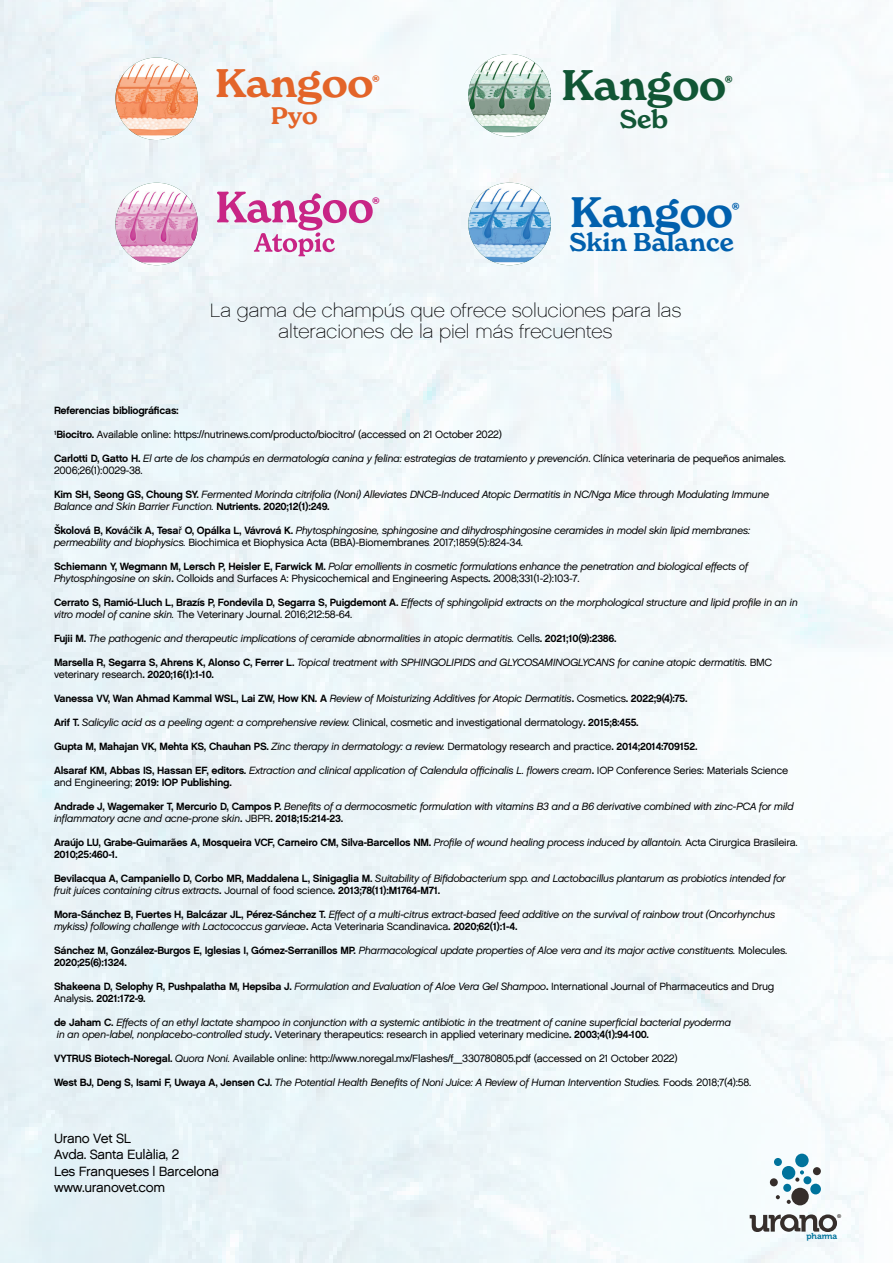
<style>
.page{position:relative;width:893px;height:1263px;background:#fff}
.page>*{position:absolute;margin:0;border:0;box-sizing:border-box;transform-origin:0 0}
.t1{font:600 42px "New Spirit";color:#115635}
.t2{font:600 41.7px "New Spirit";color:#0160ad}
.t3{font:600 39px "New Spirit";color:#e36429}
.t4{font:600 25.2px "New Spirit";color:#115635}
.t5{font:600 25.05px "New Spirit";color:#0160ad}
.t6{font:600 23.4px "New Spirit";color:#e36429}
.t7{font:19.5px/21px "Chalet Paris Nineteen Sixty";color:#000002;text-align:center}
.t8{font:13.5px/16.5px "Chalet London Nineteen Sixty";letter-spacing:-.025em;color:#000001}
.t9{font:700 11.25px "New Spirit";color:#0160ad}
.t10{font:700 11.25px "New Spirit";color:#115635}
.t11{font:10.5px/12px "Chalet Oblique London";letter-spacing:-.025em;color:#000001}
.t12{font:10.5px "Chalet London Nineteen Sixty";letter-spacing:-.025em;color:#000001}
.t13{font:10.5px/12px "Chalet New York Nineteen Sixty";letter-spacing:-.025em;color:#000001}
.t14{font:700 10.5px "New Spirit";color:#e36429}
.t15{font:700 10.5px "New Spirit";color:#c82585}
.t16{font:8.55px "Museo 700";color:#00739c}
.t17{font:5.4px "Museo 700";color:#362e2b}
.s1{font-family:"Chalet New York Nineteen Sixty"}
.s2{font-family:"Chalet London Nineteen Sixty"}
.s3{font-family:"Chalet Oblique London"}
.s4{font-family:"Chalet Paris Nineteen Sixty"}
</style>
<div class="page">
<img style="left:0;top:0;width:893px;height:1263px">
<img style="left:115px;top:58px;width:83px;height:82px;border-radius:41px">
<img style="left:115px;top:183px;width:83px;height:82px;border-radius:41px">
<svg style="left:217px;top:192px;width:156px;height:64px"></svg>
<img style="left:468px;top:54px;width:83px;height:82px;border-radius:41px">
<img style="left:468px;top:183px;width:83px;height:82px;border-radius:41px">
<div style="left:770px;top:1178px;width:8px;height:8px;background:#362e2b;border-radius:50%"></div>
<svg style="left:774px;top:1153px;width:47px;height:51px"></svg>
<svg style="left:750px;top:1214px;width:87px;height:18px"></svg>
<h3 class="t3" style="left:215px;top:59px;width:160px">Kangoo</h3>
<p class="t10" style="left:725px;top:73px;width:9px">®</p>
<h3 class="t6" style="left:271px;top:101px;width:48px">Pyo</h3>
<h1 class="t1" style="left:562px;top:59px;width:166px">Kangoo</h1>
<h3 class="t4" style="left:620px;top:104px;width:50px">Seb</h3>
<p class="t14" style="left:372px;top:72px;width:9px">®</p>
<p class="t15" style="left:372px;top:194px;width:9px">®</p>
<h2 class="t2" style="left:570px;top:186px;width:164px">Kangoo</h2>
<h3 class="t5" style="left:569px;top:226px;width:166px">Skin Balance</h3>
<p class="t9" style="left:732px;top:200px;width:9px">®</p>
<h3 class="t7" style="left:210px;top:299px;width:473px">La gama de champús que ofrece soluciones para las alteraciones de la piel más frecuentes</h3>
<p class="t13" style="left:54px;top:404px;width:126px">Referencias bibliográficas:</p>
<p class="t12" style="left:54px;top:428px;width:450px"><sup>1</sup><span class="s1">Biocitro.</span> Available online: https://nutrinews.com/producto/biocitro/ (accessed on 21 October 2022)</p>
<p class="t11" style="left:54px;top:452px;width:733px"><span class="s1">Carlotti D, Gatto H.</span> El arte de los champús en dermatología canina y felina: estrategias de tratamiento y prevención<span class="s2">. Clínica veterinaria de pequeños animales.</span></p>
<p class="t12" style="left:54px;top:464px;width:90px">2006;26(1):0029-38.</p>
<p class="t11" style="left:54px;top:488px;width:717px"><span class="s1">Kim SH, Seong GS, Choung SY.</span> Fermented Morinda citrifolia (Noni) Alleviates DNCB-Induced Atopic Dermatitis in NC/Nga Mice through Modulating Immune<br>Balance and Skin Barrier Function. <span class="s1">Nutrients. 2020;12(1):249.</span></p>
<p class="t11" style="left:54px;top:524px;width:698px"><span class="s1">Školová B, Ková</span><span class="s2">č</span><span class="s1">ik A, Tesa</span><span class="s2">ř</span> <span class="s1">O, Opálka L, Vávrová K.</span> Phytosphingosine, sphingosine and dihydrosphingosine ceramides in model skin lipid membranes:</p>
<p class="t12" style="left:54px;top:536px;width:470px"><span class="s3">permeability and biophysics.</span> Biochimica et Biophysica Acta (BBA)-Biomembranes<span class="s4">.</span> 2017;1859(5):824-34.</p>
<p class="t11" style="left:54px;top:560px;width:696px"><span class="s1">Schiemann Y, Wegmann M, Lersch P, Heisler E, Farwick M.</span> Polar emollients in cosmetic formulations enhance the penetration and biological effects of</p>
<p class="t12" style="left:54px;top:572px;width:527px"><span class="s3">Phytosphingosine on skin</span><span class="s1">.</span> Colloids and Surfaces A: Physicochemical and Engineering Aspects<span class="s1">.</span> 2008;331(1-2):103-7.</p>
<p class="t11" style="left:54px;top:596px;width:745px"><span class="s1">Cerrato S, Ramió-Lluch L, Brazís P, Fondevila D, Segarra S, Puigdemont A.</span> Effects of sphingolipid extracts on the morphological structure and lipid profile in an in</p>
<p class="t12" style="left:54px;top:608px;width:300px"><span class="s3">vitro model of canine skin.</span> The Veterinary Journal. 2016;212:58-64.</p>
<p class="t11" style="left:54px;top:632px;width:564px"><span class="s1">Fujii M.</span> The pathogenic and therapeutic implications of ceramide abnormalities in atopic dermatitis. <span class="s2">Cells</span><span class="s1">. 2021;10(9):2386.</span></p>
<p class="t11" style="left:54px;top:656px;width:720px"><span class="s1">Marsella R, Segarra S, Ahrens K, Alonso C, Ferrer L.</span> Topical treatment with SPHINGOLIPIDS and GLYCOSAMINOGLYCANS for canine atopic dermatitis. <span class="s2">BMC</span></p>
<p class="t12" style="left:54px;top:668px;width:161px">veterinary research<span class="s1">. 2020;16(1):1-10.</span></p>
<p class="t13" style="left:54px;top:693px;width:635px">Vanessa VV, Wan Ahmad Kammal WSL, Lai ZW, How KN. A <span class="s3">Review of Moisturizing Additives for Atopic Dermatitis</span>. <span class="s2">Cosmetics</span>. 2022;9(4):75.</p>
<p class="t11" style="left:54px;top:717px;width:586px"><span class="s1">Arif T.</span> Salicylic acid as a peeling agent: a comprehensive review. <span class="s2">Clinical, cosmetic and investigational dermatology</span><span class="s1">. 2015;8:455.</span></p>
<p class="t13" style="left:54px;top:741px;width:645px">Gupta M, Mahajan VK, Mehta KS, Chauhan PS. <span class="s3">Zinc therapy in dermatology: a review.</span> <span class="s2">Dermatology research and practice</span>. 2014;2014:709152.</p>
<p class="t11" style="left:54px;top:765px;width:736px"><span class="s1">Alsaraf KM, Abbas IS, Hassan EF, editors.</span> Extraction and clinical application of Calendula officinalis L. flowers cream<span class="s1">.</span> <span class="s2">IOP Conference Series: Materials Science</span></p>
<p class="t13" style="left:54px;top:777px;width:179px"><span class="s2">and Engineering;</span> 2019: IOP Publishing.</p>
<p class="t11" style="left:54px;top:801px;width:741px"><span class="s1">Andrade J, Wagemaker T, Mercurio D, Campos P.</span> Benefits of a dermocosmetic formulation with vitamins B3 and a B6 derivative combined with zinc-PCA for mild inflammatory acne and acne-prone skin<span class="s1">.</span> <span class="s2">JBPR</span><span class="s1">. 2018;15:214-23.</span></p>
<p class="t13" style="left:54px;top:837px;width:745px">Araújo LU, Grabe-Guimarães A, Mosqueira VCF, Carneiro CM, Silva-Barcellos NM. <span class="s3">Profile of wound healing process induced by allantoin.</span> <span class="s2">Acta Cirurgica Brasileira.<br></span>2010;25:460-1.</p>
<p class="t11" style="left:54px;top:873px;width:733px"><span class="s1">Bevilacqua A, Campaniello D, Corbo MR, Maddalena L, Sinigaglia M.</span> Suitability of Bifidobacterium spp. and Lactobacillus plantarum as probiotics intended for fruit juices containing citrus extracts<span class="s1">.</span> <span class="s2">Journal of food science</span><span class="s1">. 2013;78(11):M1764-M71.</span></p>
<p class="t11" style="left:54px;top:909px;width:723px"><span class="s1">Mora-Sánchez B, Fuertes H, Balcázar JL, Pérez-Sánchez T.</span> Effect of a multi-citrus extract-based feed additive on the survival of rainbow trout (Oncorhynchus mykiss) following challenge with Lactococcus garvieae<span class="s1">.</span> <span class="s2">Acta Veterinaria Scandinavica</span><span class="s1">. 2020;62(1):1-4.</span></p>
<p class="t11" style="left:54px;top:945px;width:735px"><span class="s1">Sánchez M, González-Burgos E, Iglesias I, Gómez-Serranillos MP.</span> Pharmacological update properties of Aloe vera and its major active constituents. <span class="s2">Molecules.</span></p>
<p class="t13" style="left:54px;top:957px;width:74px">2020;25(6):1324.</p>
<p class="t11" style="left:54px;top:981px;width:722px"><span class="s1">Shakeena D, Selophy R, Pushpalatha M, Hepsiba J.</span> Formulation and Evaluation of Aloe Vera Gel Shampoo<span class="s1">.</span> <span class="s2">International Journal of Pharmaceutics and Drug</span></p>
<p class="t13" style="left:54px;top:993px;width:93px"><span class="s2">Analysis</span>. 2021:172-9.</p>
<p class="t11" style="left:54px;top:1017px;width:679px"><span class="s1">de Jaham C.</span> Effects of an ethyl lactate shampoo in conjunction with a systemic antibiotic in the treatment of canine superficial bacterial pyoderma</p>
<p class="t12" style="left:57px;top:1028px;width:594px"><span class="s3">in an open-label, nonplacebo-controlled study</span><span class="s1">.</span> Veterinary therapeutics: research in applied veterinary medicine<span class="s1">. 2003;4(1):94-100.</span></p>
<p class="t12" style="left:54px;top:1052px;width:625px"><span class="s1">VYTRUS Biotech-Noregal.</span> <span class="s3">Quora Noni.</span> Available online: http://www.noregal.mx/Flashes/f_330780805.pdf (accessed on 21 October 2022)</p>
<p class="t11" style="left:54px;top:1077px;width:699px"><span class="s1">West BJ, Deng S, Isami F, Uwaya A, Jensen CJ.</span> The Potential Health Benefits of Noni Juice: A Review of Human Intervention Studies. <span class="s2">Foods</span><span class="s4">.</span> <span class="s2">2018;7(4):58.</span></p>
<p class="t8" style="left:54px;top:1130px;width:167px">Urano Vet SL<br>Avda. Santa Eulàlia, 2<br>Les Franqueses | Barcelona www.uranovet.com</p>
<p class="t17" style="left:837px;top:1213px;width:6px">®</p>
<p class="t16" style="left:806px;top:1231px;width:33px">pharma</p>
</div>
